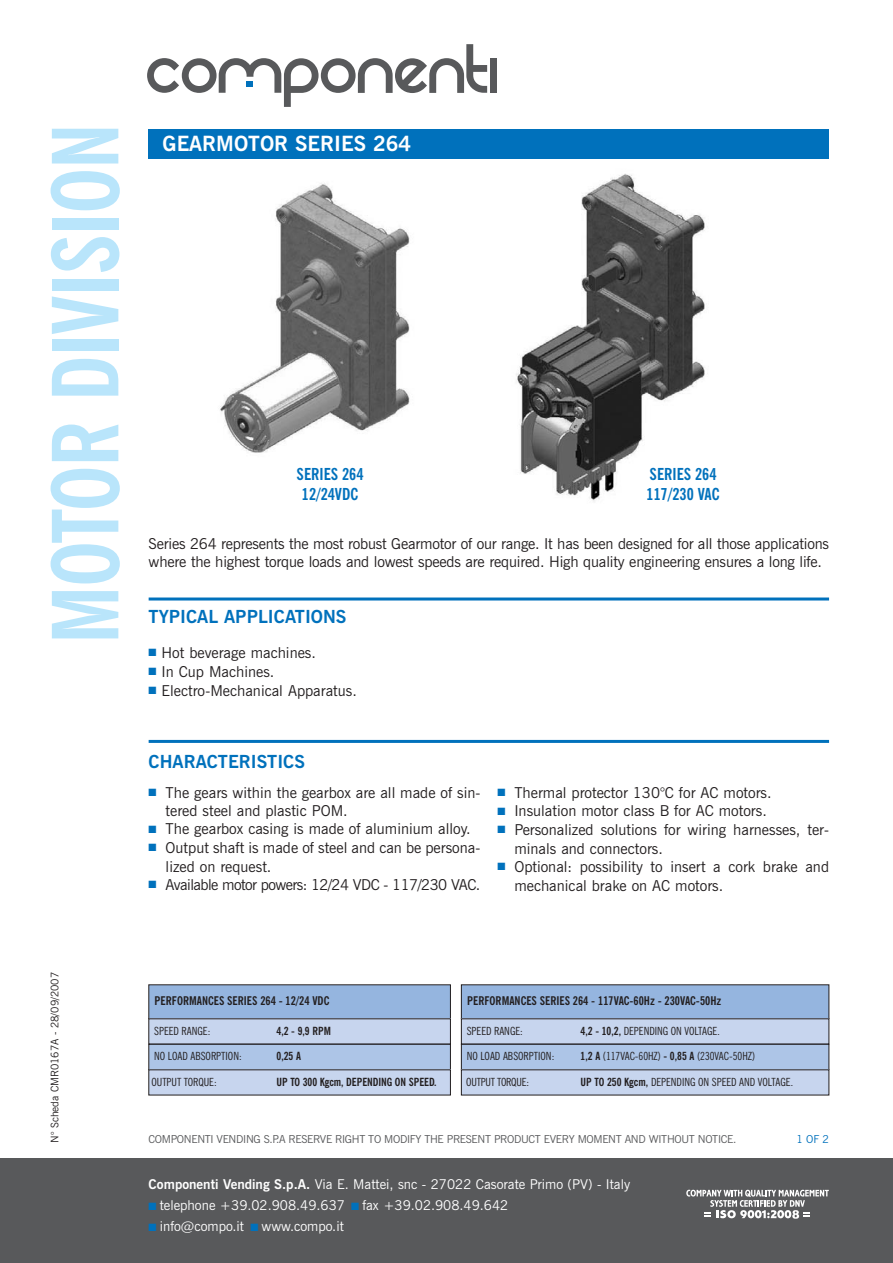
<style>
.page{position:relative;width:893px;height:1263px;background:#fff}
.page>*{position:absolute;margin:0;border:0;box-sizing:border-box;transform-origin:0 0}
.t1{font:700 condensed 91.05px "News Gothic BT";letter-spacing:-.015em;color:#b9e5fb}
.t2{font:700 21px "News Gothic BT";color:#fff}
.t3{font:700 18px "News Gothic BT";color:#0071bc}
.t4{font:700 condensed 16.5px/19.8px "News Gothic BT";color:#0071bc;text-align:center}
.t5{font:15px/18.9px "News Gothic BT";color:#231f20}
.t6{font:15px "News Gothic BT";letter-spacing:-.035em;color:#231f20}
.t7{font:13.5px "News Gothic BT";color:#fff}
.t8{font:700 condensed 12px "News Gothic BT";color:#231f20}
.t9{font:condensed 11.25px "News Gothic BT";color:#231f20}
.t10{font:700 condensed 11.25px "News Gothic BT";letter-spacing:-.005em;color:#231f20}
.t11{font:condensed 11.25px "News Gothic BT";letter-spacing:-.02em;color:#231f20}
.t12{font:10.95px "News Gothic BT";letter-spacing:-.03em;color:#58595b}
.t13{font:10.95px "News Gothic BT";color:#0071bc}
.t14{font:10.5px "News Gothic BT";color:#231f20}
.s1{color:#0071bc}
.s2{font-weight:700}
</style>
<div class="page">
<div style="left:490px;top:58px;width:6px;height:35px;background:#58595b"></div>
<svg style="left:147px;top:44px;width:340px;height:63px"></svg>
<div style="left:149px;top:129px;width:680px;height:30px;background:#0071bc"></div>
<img style="left:220px;top:183px;width:190px;height:270px">
<img style="left:516px;top:173px;width:189px;height:329px">
<hr style="left:149px;top:598px;width:680px;height:3px;background:#0071bc">
<hr style="left:149px;top:740px;width:680px;height:3px;background:#0071bc">
<div style="left:149px;top:985px;width:301px;height:34px;background:#95b5df"></div>
<div style="left:149px;top:1019px;width:301px;height:25px;background:#c7d5ee"></div>
<div style="left:149px;top:1044px;width:301px;height:26px;background:#adc5e7"></div>
<div style="left:149px;top:1044px;width:302px;height:26px;border:1px solid #231f20"></div>
<div style="left:149px;top:1070px;width:301px;height:25px;background:#c7d5ee"></div>
<div style="left:461px;top:985px;width:368px;height:34px;background:#95b5df"></div>
<div style="left:461px;top:1019px;width:368px;height:25px;background:#c7d5ee"></div>
<div style="left:461px;top:1044px;width:368px;height:26px;background:#adc5e7"></div>
<div style="left:461px;top:1044px;width:368px;height:26px;border:1px solid #231f20"></div>
<div style="left:461px;top:1070px;width:368px;height:25px;background:#c7d5ee"></div>
<div style="left:0;top:1159px;width:892px;height:104px;background:#58595b"></div>
<svg style="left:686px;top:1190px;width:143px;height:29px"></svg>
<h1 class="t1" style="left:52px;top:644px;width:522px;rotate:-90deg">MOTOR DIVISION</h1>
<h2 class="t2" style="left:163px;top:136px;width:250px">GEARMOTOR SERIES 264</h2>
<p class="t4" style="left:297px;top:465px;width:68px">SERIES 264<br>12/24VDC</p>
<p class="t4" style="left:646px;top:465px;width:74px;text-align:left">SERIES 264<br>117/230 VAC</p>
<p class="t5" style="left:149px;top:536px;width:682px;line-height:18px">Series 264 represents the most robust Gearmotor of our range. It has been designed for all those applications where the highest torque loads and lowest speeds are required. High quality engineering ensures a long life.</p>
<p class="t3" style="left:149px;top:610px;width:199px">TYPICAL APPLICATIONS</p>
<p class="t5" style="left:149px;top:645px;width:169px"><span class="s1">■</span> Hot beverage machines.</p>
<p class="t5" style="left:149px;top:664px;width:127px"><span class="s1">■</span> In Cup Machines.</p>
<p class="t5" style="left:149px;top:682px;width:210px"><span class="s1">■</span> Electro-Mechanical Apparatus.</p>
<p class="t3" style="left:149px;top:754px;width:158px">CHARACTERISTICS</p>
<p class="t5" style="left:166px;top:784px;width:316px;text-indent:-17px"><span class="s1">■</span> The gears within the gearbox are all made of sin&shy;tered steel and plastic POM.</p>
<p class="t5" style="left:149px;top:821px;width:323px"><span class="s1">■</span> The gearbox casing is made of aluminium alloy.</p>
<p class="t5" style="left:166px;top:840px;width:316px;text-indent:-17px"><span class="s1">■</span> Output shaft is made of steel and can be persona&shy;lized on request.</p>
<p class="t6" style="left:149px;top:879px;width:333px"><span class="s1">■</span> Available motor powers: 12/24 VDC - 117/230 VAC.</p>
<p class="t5" style="left:497px;top:784px;width:276px"><span class="s1">■</span> Thermal protector 130°C for AC motors.</p>
<p class="t5" style="left:497px;top:803px;width:271px"><span class="s1">■</span> Insulation motor class B for AC motors.</p>
<p class="t5" style="left:514px;top:822px;width:316px;text-indent:-17px"><span class="s1">■</span> Personalized solutions for wiring harnesses, ter&shy;minals and connectors.</p>
<p class="t5" style="left:514px;top:859px;width:316px;text-indent:-17px"><span class="s1">■</span> Optional: possibility to insert a cork brake and mechanical brake on AC motors.</p>
<p class="t14" style="left:51px;top:1143px;width:172px;rotate:-90deg">N° Scheda CMR0167A - 28/09/2007</p>
<p class="t8" style="left:155px;top:996px;width:176px">PERFORMANCES SERIES 264 - 12/24 VDC</p>
<p class="t9" style="left:154px;top:1026px;width:58px">SPEED RANGE:</p>
<p class="t10" style="left:276px;top:1026px;width:56px">4,2 - 9,9 RPM</p>
<p class="t9" style="left:154px;top:1052px;width:89px">NO LOAD ABSORPTION:</p>
<p class="t10" style="left:276px;top:1052px;width:26px">0,25 A</p>
<p class="t9" style="left:151px;top:1077px;width:67px">OUTPUT TORQUE:</p>
<p class="t10" style="left:276px;top:1077px;width:162px">UP TO 300 Kgcm, DEPENDING ON SPEED.</p>
<p class="t8" style="left:467px;top:996px;width:256px">PERFORMANCES SERIES 264 - 117VAC-60Hz - 230VAC-50Hz</p>
<p class="t9" style="left:467px;top:1026px;width:58px">SPEED RANGE:</p>
<p class="t9" style="left:580px;top:1026px;width:141px"><span class="s2">4,2 - 10,2,</span> DEPENDING ON VOLTAGE.</p>
<p class="t9" style="left:467px;top:1052px;width:89px">NO LOAD ABSORPTION:</p>
<p class="t9" style="left:580px;top:1052px;width:176px"><span class="s2">1,2 A</span> (117VAC-60HZ) <span class="s2">- 0,85 A</span> (230VAC-50HZ)</p>
<p class="t11" style="left:466px;top:1077px;width:64px">OUTPUT TORQUE:</p>
<p class="t9" style="left:580px;top:1077px;width:214px"><span class="s2">UP TO 250 Kgcm,</span> DEPENDING ON SPEED AND VOLTAGE.</p>
<p class="t12" style="left:149px;top:1135px;width:589px">COMPONENTI VENDING S.P.A RESERVE RIGHT TO MODIFY THE PRESENT PRODUCT EVERY MOMENT AND WITHOUT NOTICE.</p>
<p class="t13" style="left:796px;top:1135px;width:34px">1 OF 2</p>
<p class="t7" style="left:149px;top:1180px;width:483px"><span class="s2">Componenti Vending S.p.A.</span> Via E. Mattei, snc - 27022 Casorate Primo (PV) - Italy</p>
<p class="t7" style="left:149px;top:1201px;width:361px"><span class="s1">■</span> telephone +39.02.908.49.637 <span class="s1">■</span> fax +39.02.908.49.642</p>
<p class="t7" style="left:149px;top:1222px;width:197px"><span class="s1">■</span> info@compo.it <span class="s1">■</span> www.compo.it</p>
</div>
